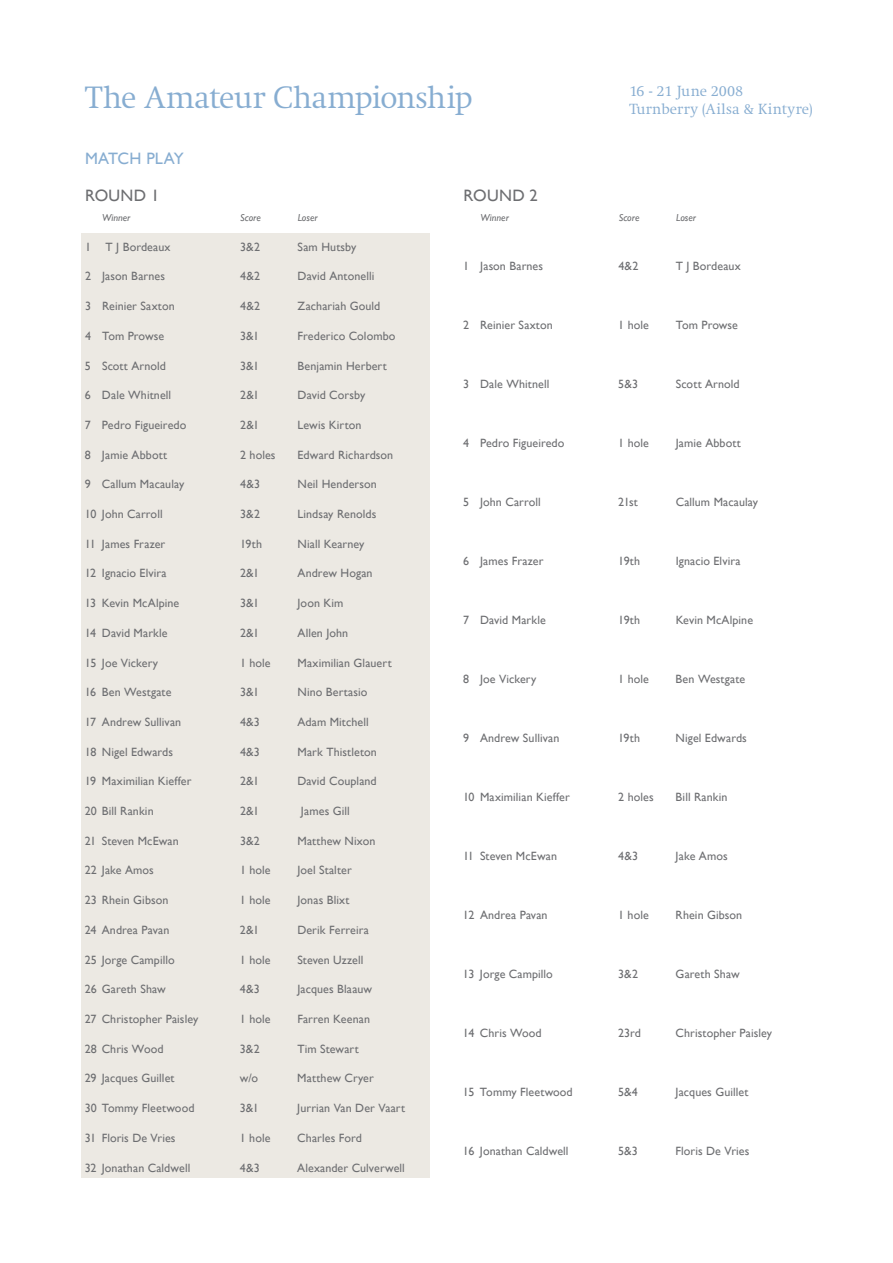
<style>
.page{position:relative;width:893px;height:1263px;background:#fff}
.page>*{position:absolute;margin:0;border:0;box-sizing:border-box;transform-origin:0 0}
.t1{font:300 31.5px "Swift LT Pro";letter-spacing:-.02em;color:#87add1}
.t2{font:16.5px "Gill Sans";letter-spacing:.02em;color:#6d6e71}
.t3{font:16.5px "Gill Sans";letter-spacing:.01em;color:#87add1}
.t4{font:300 15px/18px "Swift LT Pro";letter-spacing:.01em;color:#87add1}
.t5{font:12px "Gill Sans";letter-spacing:.005em;color:#6d6e71}
.t6{font:italic 10.2px "Gill Sans";letter-spacing:-.005em;color:#6d6e71}
</style>
<div class="page">
<div style="left:81px;top:234px;width:348px;height:944px;background:#ece9e3"></div>
<h1 class="t1" style="left:85px;top:79px;width:389px">The Amateur Championship</h1>
<h2 class="t3" style="left:85px;top:149px;width:100px">MATCH PLAY</h2>
<p class="t4" style="left:629px;top:82px;width:185px">16 - 21 June 2008<br>Turnberry (Ailsa &amp; Kintyre)</p>
<h2 class="t2" style="left:85px;top:185px;width:76px">ROUND 1</h2>
<p class="t6" style="left:102px;top:212px;width:30px">Winner</p>
<p class="t6" style="left:240px;top:212px;width:22px">Score</p>
<p class="t6" style="left:298px;top:212px;width:21px">Loser</p>
<p class="t5" style="left:85px;top:240px;width:87px">1 T J Bordeaux</p>
<p class="t5" style="left:240px;top:240px;width:21px">3&amp;2</p>
<p class="t5" style="left:298px;top:240px;width:60px">Sam Hutsby</p>
<p class="t5" style="left:85px;top:269px;width:82px">2 Jason Barnes</p>
<p class="t5" style="left:240px;top:269px;width:22px">4&amp;2</p>
<p class="t5" style="left:298px;top:269px;width:78px">David Antonelli</p>
<p class="t5" style="left:85px;top:299px;width:91px">3 Reinier Saxton</p>
<p class="t5" style="left:240px;top:299px;width:22px">4&amp;2</p>
<p class="t5" style="left:298px;top:299px;width:84px">Zachariah Gould</p>
<p class="t5" style="left:85px;top:329px;width:81px">4 Tom Prowse</p>
<p class="t5" style="left:240px;top:329px;width:20px">3&amp;1</p>
<p class="t5" style="left:298px;top:329px;width:99px">Frederico Colombo</p>
<p class="t5" style="left:85px;top:358px;width:82px">5 Scott Arnold</p>
<p class="t5" style="left:240px;top:358px;width:20px">3&amp;1</p>
<p class="t5" style="left:298px;top:358px;width:91px">Benjamin Herbert</p>
<p class="t5" style="left:85px;top:388px;width:88px">6 Dale Whitnell</p>
<p class="t5" style="left:240px;top:388px;width:21px">2&amp;1</p>
<p class="t5" style="left:298px;top:388px;width:69px">David Corsby</p>
<p class="t5" style="left:85px;top:418px;width:103px">7 Pedro Figueiredo</p>
<p class="t5" style="left:240px;top:418px;width:21px">2&amp;1</p>
<p class="t5" style="left:298px;top:418px;width:65px">Lewis Kirton</p>
<p class="t5" style="left:85px;top:447px;width:84px">8 Jamie Abbott</p>
<p class="t5" style="left:240px;top:447px;width:37px">2 holes</p>
<p class="t5" style="left:298px;top:447px;width:97px">Edward Richardson</p>
<p class="t5" style="left:85px;top:477px;width:101px">9 Callum Macaulay</p>
<p class="t5" style="left:240px;top:477px;width:21px">4&amp;3</p>
<p class="t5" style="left:298px;top:477px;width:81px">Neil Henderson</p>
<p class="t5" style="left:85px;top:507px;width:79px">10 John Carroll</p>
<p class="t5" style="left:240px;top:507px;width:21px">3&amp;2</p>
<p class="t5" style="left:298px;top:507px;width:80px">Lindsay Renolds</p>
<p class="t5" style="left:85px;top:537px;width:82px">11 James Frazer</p>
<p class="t5" style="left:240px;top:537px;width:23px">19th</p>
<p class="t5" style="left:298px;top:537px;width:68px">Niall Kearney</p>
<p class="t5" style="left:85px;top:566px;width:83px">12 Ignacio Elvira</p>
<p class="t5" style="left:240px;top:566px;width:21px">2&amp;1</p>
<p class="t5" style="left:297px;top:566px;width:77px">Andrew Hogan</p>
<p class="t5" style="left:85px;top:596px;width:96px">13 Kevin McAlpine</p>
<p class="t5" style="left:240px;top:596px;width:20px">3&amp;1</p>
<p class="t5" style="left:297px;top:596px;width:47px">Joon Kim</p>
<p class="t5" style="left:85px;top:626px;width:84px">14 David Markle</p>
<p class="t5" style="left:240px;top:626px;width:21px">2&amp;1</p>
<p class="t5" style="left:297px;top:626px;width:52px">Allen John</p>
<p class="t5" style="left:85px;top:655px;width:75px">15 Joe Vickery</p>
<p class="t5" style="left:240px;top:655px;width:32px">1 hole</p>
<p class="t5" style="left:297px;top:655px;width:96px">Maximilian Glauert</p>
<p class="t5" style="left:85px;top:685px;width:88px">16 Ben Westgate</p>
<p class="t5" style="left:240px;top:685px;width:20px">3&amp;1</p>
<p class="t5" style="left:297px;top:685px;width:71px">Nino Bertasio</p>
<p class="t5" style="left:85px;top:715px;width:98px">17 Andrew Sullivan</p>
<p class="t5" style="left:240px;top:715px;width:21px">4&amp;3</p>
<p class="t5" style="left:297px;top:715px;width:73px">Adam Mitchell</p>
<p class="t5" style="left:85px;top:744px;width:90px">18 Nigel Edwards</p>
<p class="t5" style="left:240px;top:744px;width:21px">4&amp;3</p>
<p class="t5" style="left:297px;top:744px;width:81px">Mark Thistleton</p>
<p class="t5" style="left:85px;top:774px;width:108px">19 Maximilian Kieffer</p>
<p class="t5" style="left:240px;top:774px;width:21px">2&amp;1</p>
<p class="t5" style="left:297px;top:774px;width:81px">David Coupland</p>
<p class="t5" style="left:85px;top:804px;width:70px">20 Bill Rankin</p>
<p class="t5" style="left:240px;top:804px;width:21px">2&amp;1</p>
<p class="t5" style="left:301px;top:804px;width:50px">James Gill</p>
<p class="t5" style="left:85px;top:834px;width:96px">21 Steven McEwan</p>
<p class="t5" style="left:240px;top:834px;width:21px">3&amp;2</p>
<p class="t5" style="left:297px;top:834px;width:79px">Matthew Nixon</p>
<p class="t5" style="left:85px;top:863px;width:71px">22 Jake Amos</p>
<p class="t5" style="left:240px;top:863px;width:32px">1 hole</p>
<p class="t5" style="left:297px;top:863px;width:56px">Joel Stalter</p>
<p class="t5" style="left:85px;top:893px;width:85px">23 Rhein Gibson</p>
<p class="t5" style="left:240px;top:893px;width:32px">1 hole</p>
<p class="t5" style="left:297px;top:893px;width:53px">Jonas Blixt</p>
<p class="t5" style="left:85px;top:923px;width:86px">24 Andrea Pavan</p>
<p class="t5" style="left:240px;top:923px;width:21px">2&amp;1</p>
<p class="t5" style="left:297px;top:923px;width:73px">Derik Ferreira</p>
<p class="t5" style="left:85px;top:952px;width:91px">25 Jorge Campillo</p>
<p class="t5" style="left:240px;top:952px;width:32px">1 hole</p>
<p class="t5" style="left:297px;top:952px;width:68px">Steven Uzzell</p>
<p class="t5" style="left:85px;top:982px;width:83px">26 Gareth Shaw</p>
<p class="t5" style="left:240px;top:982px;width:21px">4&amp;3</p>
<p class="t5" style="left:297px;top:982px;width:76px">Jacques Blaauw</p>
<p class="t5" style="left:85px;top:1012px;width:115px">27 Christopher Paisley</p>
<p class="t5" style="left:240px;top:1012px;width:32px">1 hole</p>
<p class="t5" style="left:297px;top:1012px;width:74px">Farren Keenan</p>
<p class="t5" style="left:85px;top:1041px;width:80px">28 Chris Wood</p>
<p class="t5" style="left:240px;top:1041px;width:21px">3&amp;2</p>
<p class="t5" style="left:297px;top:1041px;width:63px">Tim Stewart</p>
<p class="t5" style="left:85px;top:1071px;width:91px">29 Jacques Guillet</p>
<p class="t5" style="left:240px;top:1071px;width:20px">w/o</p>
<p class="t5" style="left:297px;top:1071px;width:78px">Matthew Cryer</p>
<p class="t5" style="left:85px;top:1101px;width:111px">30 Tommy Fleetwood</p>
<p class="t5" style="left:240px;top:1101px;width:20px">3&amp;1</p>
<p class="t5" style="left:297px;top:1101px;width:109px">Jurrian Van Der Vaart</p>
<p class="t5" style="left:85px;top:1131px;width:92px">31 Floris De Vries</p>
<p class="t5" style="left:240px;top:1131px;width:32px">1 hole</p>
<p class="t5" style="left:297px;top:1131px;width:66px">Charles Ford</p>
<p class="t5" style="left:85px;top:1160px;width:107px">32 Jonathan Caldwell</p>
<p class="t5" style="left:240px;top:1160px;width:21px">4&amp;3</p>
<p class="t5" style="left:297px;top:1160px;width:109px">Alexander Culverwell</p>
<h2 class="t2" style="left:463px;top:185px;width:76px">ROUND 2</h2>
<p class="t6" style="left:480px;top:212px;width:30px">Winner</p>
<p class="t6" style="left:619px;top:212px;width:22px">Score</p>
<p class="t6" style="left:676px;top:212px;width:21px">Loser</p>
<p class="t5" style="left:463px;top:259px;width:82px">1 Jason Barnes</p>
<p class="t5" style="left:618px;top:259px;width:22px">4&amp;2</p>
<p class="t5" style="left:676px;top:259px;width:66px">T J Bordeaux</p>
<p class="t5" style="left:463px;top:318px;width:91px">2 Reinier Saxton</p>
<p class="t5" style="left:618px;top:318px;width:32px">1 hole</p>
<p class="t5" style="left:676px;top:318px;width:64px">Tom Prowse</p>
<p class="t5" style="left:463px;top:377px;width:88px">3 Dale Whitnell</p>
<p class="t5" style="left:618px;top:377px;width:21px">5&amp;3</p>
<p class="t5" style="left:676px;top:377px;width:65px">Scott Arnold</p>
<p class="t5" style="left:463px;top:436px;width:103px">4 Pedro Figueiredo</p>
<p class="t5" style="left:618px;top:436px;width:32px">1 hole</p>
<p class="t5" style="left:676px;top:436px;width:67px">Jamie Abbott</p>
<p class="t5" style="left:463px;top:495px;width:79px">5 John Carroll</p>
<p class="t5" style="left:618px;top:495px;width:21px">21st</p>
<p class="t5" style="left:676px;top:495px;width:84px">Callum Macaulay</p>
<p class="t5" style="left:463px;top:554px;width:82px">6 James Frazer</p>
<p class="t5" style="left:618px;top:554px;width:23px">19th</p>
<p class="t5" style="left:676px;top:554px;width:66px">Ignacio Elvira</p>
<p class="t5" style="left:463px;top:612px;width:84px">7 David Markle</p>
<p class="t5" style="left:618px;top:612px;width:23px">19th</p>
<p class="t5" style="left:676px;top:612px;width:79px">Kevin McAlpine</p>
<p class="t5" style="left:463px;top:671px;width:75px">8 Joe Vickery</p>
<p class="t5" style="left:618px;top:671px;width:32px">1 hole</p>
<p class="t5" style="left:676px;top:671px;width:71px">Ben Westgate</p>
<p class="t5" style="left:463px;top:730px;width:98px">9 Andrew Sullivan</p>
<p class="t5" style="left:618px;top:730px;width:23px">19th</p>
<p class="t5" style="left:676px;top:730px;width:73px">Nigel Edwards</p>
<p class="t5" style="left:463px;top:789px;width:108px">10 Maximilian Kieffer</p>
<p class="t5" style="left:618px;top:789px;width:37px">2 holes</p>
<p class="t5" style="left:676px;top:789px;width:53px">Bill Rankin</p>
<p class="t5" style="left:463px;top:848px;width:96px">11 Steven McEwan</p>
<p class="t5" style="left:618px;top:848px;width:21px">4&amp;3</p>
<p class="t5" style="left:676px;top:848px;width:54px">Jake Amos</p>
<p class="t5" style="left:463px;top:907px;width:86px">12 Andrea Pavan</p>
<p class="t5" style="left:618px;top:907px;width:32px">1 hole</p>
<p class="t5" style="left:676px;top:907px;width:68px">Rhein Gibson</p>
<p class="t5" style="left:463px;top:966px;width:91px">13 Jorge Campillo</p>
<p class="t5" style="left:618px;top:966px;width:21px">3&amp;2</p>
<p class="t5" style="left:676px;top:966px;width:66px">Gareth Shaw</p>
<p class="t5" style="left:463px;top:1025px;width:80px">14 Chris Wood</p>
<p class="t5" style="left:618px;top:1025px;width:24px">23rd</p>
<p class="t5" style="left:676px;top:1025px;width:98px">Christopher Paisley</p>
<p class="t5" style="left:463px;top:1084px;width:111px">15 Tommy Fleetwood</p>
<p class="t5" style="left:618px;top:1084px;width:21px">5&amp;4</p>
<p class="t5" style="left:676px;top:1084px;width:74px">Jacques Guillet</p>
<p class="t5" style="left:463px;top:1143px;width:107px">16 Jonathan Caldwell</p>
<p class="t5" style="left:618px;top:1143px;width:21px">5&amp;3</p>
<p class="t5" style="left:675px;top:1143px;width:75px">Floris De Vries</p>
</div>
